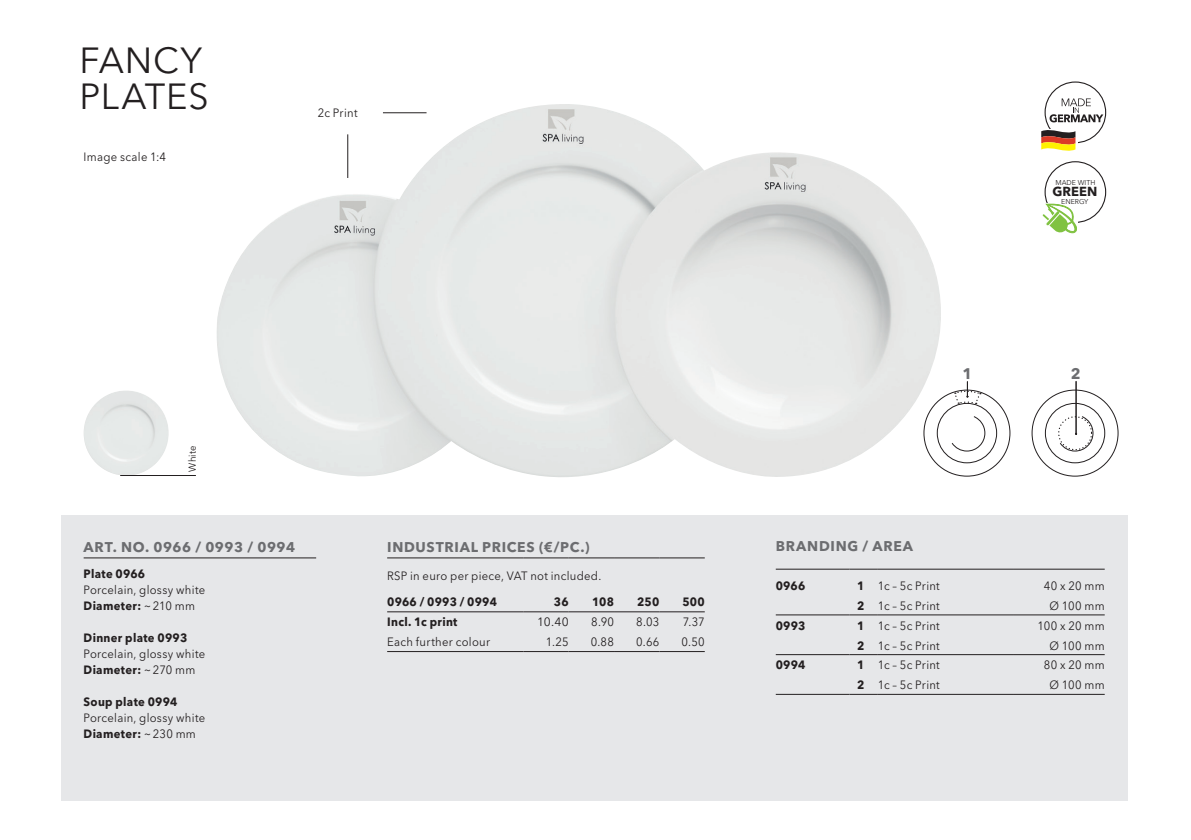
<style>
.page{position:relative;width:1191px;height:840px;background:#fff}
.page>*{position:absolute;margin:0;border:0;box-sizing:border-box;transform-origin:0 0}
.t1{font:36px/36px "Avenir Next W1 G";letter-spacing:.025em;color:#231f20}
.t2{font:700 15.2px "Avenir Next W1 G";color:#6c6d70}
.t3{font:700 14px "Avenir Next W1 G";letter-spacing:.05em;color:#6c6d70}
.t4{font:700 13px "Avenir Next W1 G";color:#231f20}
.t5{font:12px/16px "Avenir Next W1 G";letter-spacing:.025em;color:#231f20;scale:.94 1}
.t6{font:700 12px "Avenir Next W1 G";letter-spacing:.02em;color:#231f20;scale:.94 1}
.t7{font:12px "Avenir Next W1 G";letter-spacing:.025em;color:#231f20}
.t8{font:10px "Avenir Next W1 G";letter-spacing:.03em;color:#231f20;scale:.94 1}
.t9{font:7px "Avenir Next W1 G";color:#231f20}
.s1{font-weight:700}
</style>
<div class="page">
<div style="left:61px;top:515px;width:1066px;height:285px;background:#e6e7e9"></div>
<svg style="left:1041px;top:81px;width:65px;height:70px"></svg>
<div style="left:84px;top:390px;width:85px;height:85px;background:#e5e9e8;border-radius:43px"></div>
<hr style="left:120px;top:475px;width:76px;height:1px;background:#231f20">
<img style="left:217px;top:104px;width:730px;height:373px">
<div style="left:937px;top:403px;width:60px;height:60px;border:1px solid #231f20;border-radius:50%"></div>
<svg style="left:951px;top:416px;width:34px;height:35px"></svg>
<svg style="left:953px;top:381px;width:28px;height:23px"></svg>
<div style="left:1045px;top:403px;width:60px;height:60px;border:1px solid #231f20;border-radius:50%"></div>
<div style="left:1058px;top:416px;width:34px;height:34px;border:1px dashed #231f20;border-radius:50%"></div>
<svg style="left:1059px;top:415px;width:34px;height:36px"></svg>
<hr style="left:1075px;top:381px;width:1px;height:52px;background:#231f20">
<hr style="left:84px;top:557px;width:232px;height:1px;background:#231f20">
<svg style="left:1042px;top:161px;width:64px;height:73px"></svg>
<hr style="left:775px;top:568px;width:74px;height:1px;background:#231f20">
<svg style="left:849px;top:568px;width:29px;height:1px"></svg>
<hr style="left:878px;top:568px;width:136px;height:1px;background:#231f20">
<hr style="left:1014px;top:568px;width:90px;height:1px;background:#231f20">
<hr style="left:775px;top:654px;width:74px;height:1px;background:#231f20">
<svg style="left:849px;top:654px;width:29px;height:1px"></svg>
<hr style="left:878px;top:654px;width:136px;height:1px;background:#231f20">
<hr style="left:1014px;top:654px;width:90px;height:1px;background:#231f20">
<hr style="left:775px;top:614px;width:74px;height:1px;background:#231f20">
<svg style="left:849px;top:614px;width:29px;height:1px"></svg>
<hr style="left:878px;top:614px;width:136px;height:1px;background:#231f20">
<hr style="left:1014px;top:614px;width:90px;height:1px;background:#231f20">
<hr style="left:775px;top:693px;width:74px;height:1px;background:#231f20">
<svg style="left:849px;top:693px;width:29px;height:1px"></svg>
<hr style="left:878px;top:693px;width:136px;height:1px;background:#231f20">
<hr style="left:1014px;top:693px;width:90px;height:1px;background:#231f20">
<hr style="left:383px;top:112px;width:43px;height:1px;background:#231f20">
<hr style="left:347px;top:134px;width:1px;height:44px;background:#231f20">
<hr style="left:387px;top:557px;width:136px;height:1px;background:#231f20">
<hr style="left:523px;top:557px;width:45px;height:1px;background:#231f20">
<hr style="left:568px;top:557px;width:46px;height:1px;background:#231f20">
<hr style="left:614px;top:557px;width:45px;height:1px;background:#231f20">
<hr style="left:659px;top:557px;width:46px;height:1px;background:#231f20">
<hr style="left:387px;top:611px;width:136px;height:1px;background:#231f20">
<hr style="left:523px;top:611px;width:45px;height:1px;background:#231f20">
<hr style="left:568px;top:611px;width:46px;height:1px;background:#231f20">
<hr style="left:614px;top:611px;width:45px;height:1px;background:#231f20">
<hr style="left:659px;top:611px;width:46px;height:1px;background:#231f20">
<hr style="left:523px;top:650px;width:45px;height:1px;background:#231f20">
<hr style="left:568px;top:650px;width:46px;height:1px;background:#231f20">
<hr style="left:614px;top:650px;width:45px;height:1px;background:#231f20">
<hr style="left:659px;top:650px;width:46px;height:1px;background:#231f20">
<hr style="left:387px;top:650px;width:136px;height:1px;background:#231f20">
<h1 class="t1" style="left:80px;top:42px;width:131px">FANCY<br>PLATES</h1>
<p class="t5" style="left:84px;top:148px;width:89px">Image scale 1:4</p>
<p class="t5" style="left:318px;top:105px;width:44px">2c Print</p>
<p class="t8" style="left:186px;top:471px;width:30px;rotate:-90deg">White</p>
<p class="t3" style="left:84px;top:538px;width:213px">ART. NO. 0966 / 0993 / 0994</p>
<p class="t6" style="left:84px;top:565px;width:67px">Plate 0966</p>
<p class="t5" style="left:84px;top:581px;width:131px">Porcelain, glossy white<br><span class="s1">Diameter:</span> ~210 mm</p>
<p class="t6" style="left:84px;top:629px;width:112px">Dinner plate 0993</p>
<p class="t5" style="left:84px;top:645px;width:131px">Porcelain, glossy white<br><span class="s1">Diameter:</span> ~270 mm</p>
<p class="t6" style="left:84px;top:693px;width:101px">Soup plate 0994</p>
<p class="t5" style="left:84px;top:709px;width:131px">Porcelain, glossy white<br><span class="s1">Diameter:</span> ~230 mm</p>
<p class="t3" style="left:387px;top:538px;width:204px">INDUSTRIAL PRICES (€/PC.)</p>
<p class="t5" style="left:387px;top:567px;width:229px">RSP in euro per piece, VAT not included.</p>
<p class="t6" style="left:387px;top:594px;width:118px">0966 / 0993 / 0994</p>
<p class="t6" style="left:554px;top:594px;width:17px">36</p>
<p class="t6" style="left:592px;top:594px;width:25px">108</p>
<p class="t6" style="left:637px;top:594px;width:25px">250</p>
<p class="t6" style="left:682px;top:594px;width:25px">500</p>
<p class="t6" style="left:387px;top:614px;width:76px">Incl. 1c print</p>
<p class="t7" style="left:537px;top:614px;width:33px">10.40</p>
<p class="t5" style="left:591px;top:614px;width:26px">8.90</p>
<p class="t5" style="left:636px;top:614px;width:26px">8.03</p>
<p class="t5" style="left:683px;top:614px;width:25px">7.37</p>
<p class="t5" style="left:387px;top:633px;width:111px">Each further colour</p>
<p class="t5" style="left:546px;top:633px;width:26px">1.25</p>
<p class="t5" style="left:590px;top:633px;width:26px">0.88</p>
<p class="t5" style="left:636px;top:633px;width:26px">0.66</p>
<p class="t5" style="left:681px;top:633px;width:26px">0.50</p>
<p class="t9" style="left:1055px;top:178px;width:41px">MADE WITH</p>
<p class="t4" style="left:1052px;top:184px;width:46px">GREEN</p>
<p class="t9" style="left:1061px;top:197px;width:29px">ENERGY</p>
<p class="t2" style="left:940px;top:364px;width:33px">1 1</p>
<p class="t2" style="left:1070px;top:364px;width:33px">2 2</p>
<p class="t3" style="left:775px;top:537px;width:139px">BRANDING / AREA</p>
<p class="t6" style="left:775px;top:578px;width:33px">0966</p>
<p class="t5" style="left:857px;top:577px;width:89px"><span class="s1">1</span> 1c – 5c Print</p>
<p class="t5" style="left:1044px;top:577px;width:66px">40 x 20 mm</p>
<p class="t5" style="left:857px;top:597px;width:89px"><span class="s1">2</span> 1c – 5c Print</p>
<p class="t5" style="left:1049px;top:597px;width:60px">Ø 100 mm</p>
<p class="t6" style="left:775px;top:617px;width:33px">0993</p>
<p class="t5" style="left:857px;top:617px;width:89px"><span class="s1">1</span> 1c – 5c Print</p>
<p class="t5" style="left:1037px;top:617px;width:73px">100 x 20 mm</p>
<p class="t5" style="left:857px;top:637px;width:89px"><span class="s1">2</span> 1c – 5c Print</p>
<p class="t5" style="left:1049px;top:637px;width:60px">Ø 100 mm</p>
<p class="t6" style="left:775px;top:657px;width:33px">0994</p>
<p class="t5" style="left:857px;top:657px;width:89px"><span class="s1">1</span> 1c – 5c Print</p>
<p class="t5" style="left:1044px;top:657px;width:66px">80 x 20 mm</p>
<p class="t5" style="left:857px;top:676px;width:89px"><span class="s1">2</span> 1c – 5c Print</p>
<p class="t5" style="left:1049px;top:676px;width:60px">Ø 100 mm</p>
</div>
